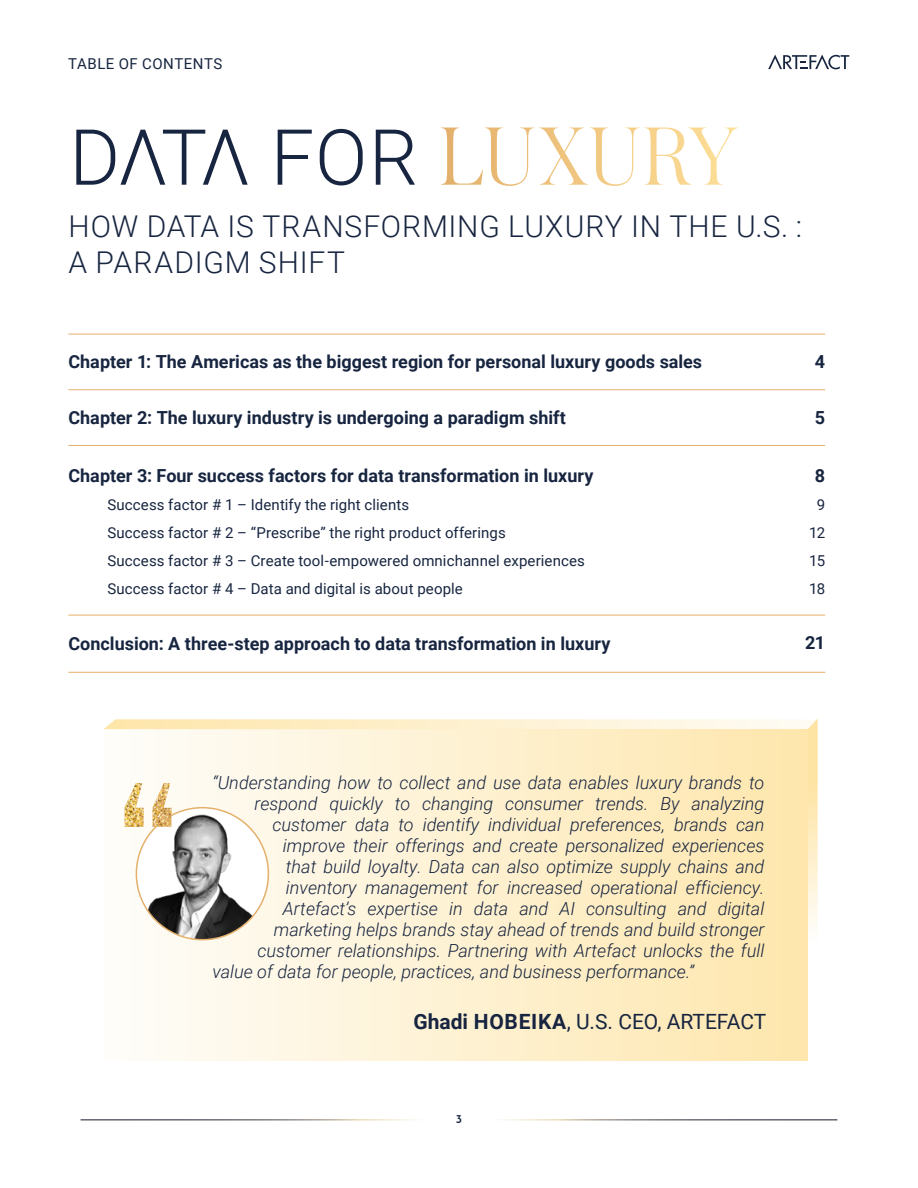
<style>
.page{position:relative;width:918px;height:1188px;background:#fff}
.page>*{position:absolute;margin:0;border:0;box-sizing:border-box;transform-origin:0 0}
.t1{font:300 77.4px "Roboto";letter-spacing:-.03em;color:#172540}
.t2{font:300 30px/36px "Roboto";letter-spacing:.025em;color:#172540}
.t3{font:21px "Roboto";color:#172540}
.t4{font:italic 300 18px "Roboto";color:#172540}
.t5{font:700 18px "Roboto";color:#172540}
.t6{font:15px/28.2px "Roboto";letter-spacing:.01em;color:#172540}
.t7{font:15px "Roboto";letter-spacing:.035em;color:#172540}
.t8{font:600 12px "Josefin Sans";color:#172540}
.s1{font-family:"Austin";font-size:87px;color:#fff}
.s2{font-weight:700}
</style>
<div class="page">
<svg style="left:768px;top:55px;width:81px;height:14px"></svg>
<hr style="left:68px;top:334px;width:757px;height:1px;background:#e4b06c">
<hr style="left:68px;top:672px;width:757px;height:1px;background:#e4b06c">
<hr style="left:68px;top:389px;width:757px;height:1px;background:#e4b06c">
<hr style="left:68px;top:445px;width:757px;height:1px;background:#e4b06c">
<hr style="left:68px;top:615px;width:757px;height:1px;background:#e4b06c">
<svg style="left:104px;top:719px;width:714px;height:342px;background:#f9edcf"></svg>
<img style="left:125px;top:783px;width:46px;height:44px">
<p class="t7" style="left:68px;top:54px;width:156px">TABLE OF CONTENTS</p>
<h1 class="t1" style="left:69px;top:103px;width:673px">DΛTΛ FOR <span class="s1">LUXURY</span></h1>
<h2 class="t2" style="left:69px;top:207px;width:735px">HOW DATA IS TRANSFORMING LUXURY IN THE U.S. :<br>A PARADIGM SHIFT</h2>
<p class="t5" style="left:68px;top:349px;width:635px">Chapter 1: The Americas as the biggest region for personal luxury goods sales</p>
<p class="t5" style="left:815px;top:349px;width:12px">4</p>
<p class="t5" style="left:68px;top:405px;width:499px">Chapter 2: The luxury industry is undergoing a paradigm shift</p>
<p class="t5" style="left:815px;top:405px;width:12px">5</p>
<p class="t5" style="left:68px;top:462px;width:527px">Chapter 3: Four success factors for data transformation in luxury</p>
<p class="t6" style="left:107px;top:490px;width:479px">Success factor # 1 – Identify the right clients<br>Success factor # 2 – “Prescribe” the right product offerings<br>Success factor # 3 – Create tool-empowered omnichannel experiences Success factor # 4 – Data and digital is about people</p>
<p class="t5" style="left:815px;top:462px;width:12px">8</p>
<p class="t6" style="left:809px;top:490px;width:18px;text-align:center">9<br>12<br>15<br>18</p>
<p class="t5" style="left:68px;top:631px;width:544px">Conclusion: A three-step approach to data transformation in luxury</p>
<p class="t5" style="left:805px;top:630px;width:22px">21</p>
<p class="t4" style="left:212px;top:770px;width:553px">“Understanding how to collect and use data enables luxury brands to</p>
<p class="t4" style="left:254px;top:791px;width:511px">respond quickly to changing consumer trends. By analyzing</p>
<p class="t4" style="left:272px;top:812px;width:493px">customer data to identify individual preferences, brands can</p>
<p class="t4" style="left:283px;top:833px;width:483px">improve their offerings and create personalized experiences</p>
<p class="t4" style="left:286px;top:854px;width:480px">that build loyalty. Data can also optimize supply chains and</p>
<p class="t4" style="left:286px;top:875px;width:480px">inventory management for increased operational efficiency.</p>
<p class="t4" style="left:283px;top:896px;width:483px">Artefact’s expertise in data and AI consulting and digital</p>
<p class="t4" style="left:274px;top:917px;width:492px">marketing helps brands stay ahead of trends and build stronger</p>
<p class="t4" style="left:257px;top:938px;width:508px">customer relationships. Partnering with Artefact unlocks the full</p>
<p class="t4" style="left:212px;top:959px;width:483px">value of data for people, practices, and business performance.”</p>
<p class="t3" style="left:413px;top:1006px;width:354px"><span class="s2">Ghadi HOBEIKA</span>, U.S. CEO, ARTEFACT</p>
<p class="t8" style="left:456px;top:1109px;width:8px">3</p>
</div>
